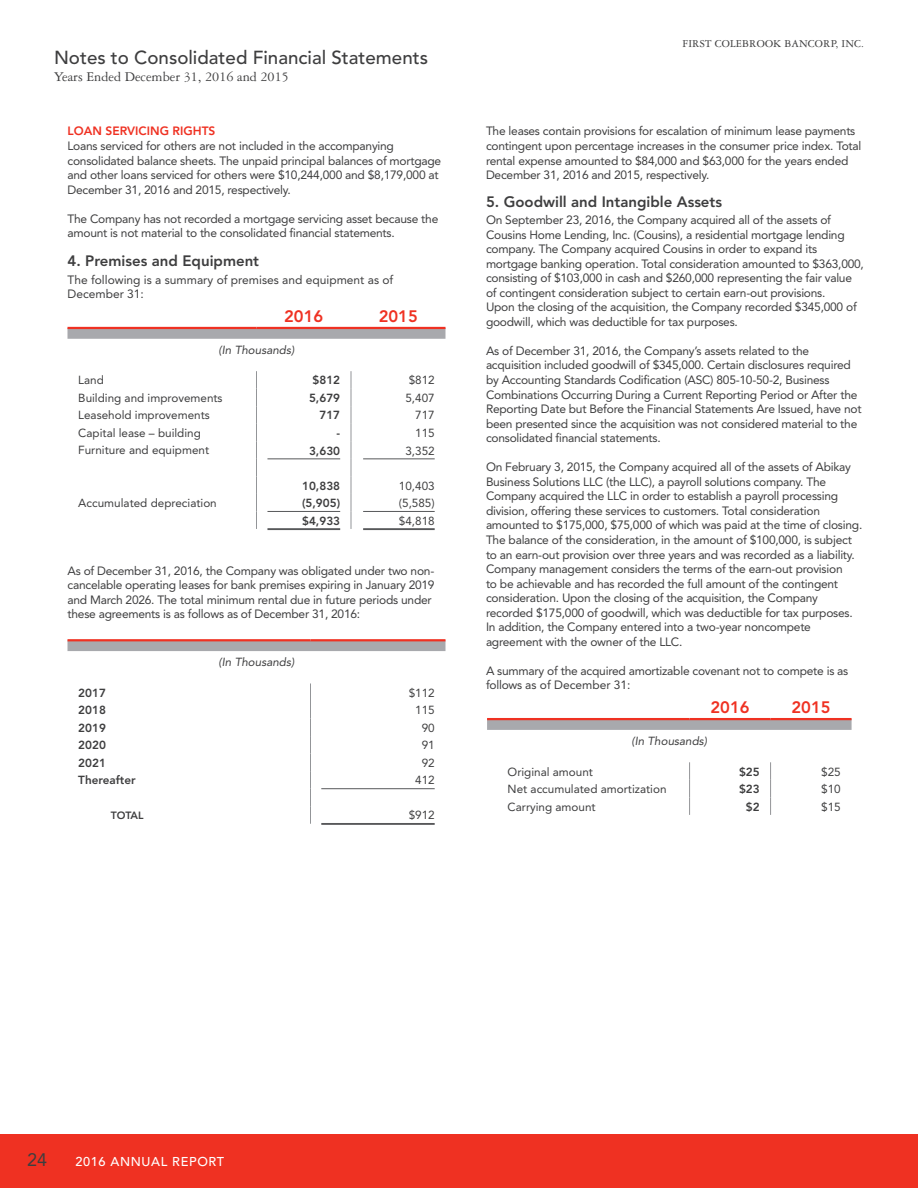
<style>
.page{position:relative;width:918px;height:1188px;background:#fff}
.page>*{position:absolute;margin:0;border:0;box-sizing:border-box;transform-origin:0 0}
.t1{font:500 18.75px "Avenir";color:#3e3e3f}
.t2{font:18px "Avenir";color:#3e3e3f}
.t3{font:800 16.5px "Avenir";color:#ef3122}
.t4{font:800 15px "Avenir";color:#3e3e3f}
.t5{font:14.25px "Garamond Three";color:#3e3e3f}
.t6{font:500 12.75px "Avenir";letter-spacing:.05em;color:#fff}
.t7{font:12px/14.5px "Avenir";letter-spacing:-.02em;color:#3e3e3f}
.t8{font:12px/14.5px "Avenir";color:#3e3e3f}
.t9{font:800 12px "Avenir";color:#ef3122}
.t10{font:11.7px "Avenir";color:#3e3e3f}
.t11{font:800 11.7px "Avenir";color:#3e3e3f}
.t12{font:italic 11.7px "Avenir";color:#3e3e3f}
.t13{font:11.25px "Garamond Three";letter-spacing:.01em;color:#3e3e3f}
.t14{font:800 10.5px "Avenir";color:#3e3e3f}
</style>
<div class="page">
<div style="left:0;top:1134px;width:918px;height:54px;background:#ef3122"></div>
<svg style="left:68px;top:329px;width:378px;height:10px"></svg>
<svg style="left:256px;top:371px;width:1px;height:158px"></svg>
<svg style="left:351px;top:371px;width:1px;height:158px"></svg>
<hr style="left:68px;top:327px;width:188px;height:2px;background:#ef3122">
<hr style="left:256px;top:327px;width:95px;height:2px;background:#ef3122">
<hr style="left:351px;top:327px;width:95px;height:2px;background:#ef3122">
<hr style="left:267px;top:458px;width:73px;height:1px;background:#57585a">
<hr style="left:363px;top:458px;width:72px;height:1px;background:#57585a">
<hr style="left:267px;top:511px;width:73px;height:1px;background:#57585a">
<hr style="left:363px;top:511px;width:72px;height:1px;background:#57585a">
<hr style="left:267px;top:528px;width:73px;height:2px;background:#57585a">
<hr style="left:363px;top:528px;width:72px;height:2px;background:#57585a">
<svg style="left:68px;top:641px;width:378px;height:10px"></svg>
<svg style="left:310px;top:683px;width:1px;height:141px"></svg>
<hr style="left:68px;top:639px;width:242px;height:2px;background:#ef3122">
<hr style="left:310px;top:639px;width:136px;height:2px;background:#ef3122">
<hr style="left:321px;top:788px;width:114px;height:1px;background:#57585a">
<hr style="left:321px;top:823px;width:114px;height:2px;background:#57585a">
<svg style="left:487px;top:720px;width:365px;height:10px"></svg>
<svg style="left:689px;top:762px;width:1px;height:53px"></svg>
<svg style="left:770px;top:762px;width:1px;height:53px"></svg>
<hr style="left:487px;top:718px;width:203px;height:2px;background:#ef3122">
<hr style="left:690px;top:718px;width:81px;height:2px;background:#ef3122">
<hr style="left:771px;top:718px;width:81px;height:2px;background:#ef3122">
<h1 class="t1" style="left:54px;top:47px;width:376px">Notes to Consolidated Financial Statements</h1>
<p class="t5" style="left:54px;top:69px;width:237px">Years Ended December 31, 2016 and 2015</p>
<p class="t9" style="left:68px;top:124px;width:150px">LOAN SERVICING RIGHTS</p>
<p class="t7" style="left:68px;top:139px;width:375px">Loans serviced for others are not included in the accompanying consolidated balance sheets. The unpaid principal balances of mortgage and other loans serviced for others were $10,244,000 and $8,179,000 at December 31, 2016 and 2015, respectively.</p>
<p class="t7" style="left:68px;top:211px;width:372px">The Company has not recorded a mortgage servicing asset because the amount is not material to the consolidated financial statements.</p>
<p class="t4" style="left:68px;top:252px;width:193px">4. Premises and Equipment</p>
<p class="t8" style="left:68px;top:272px;width:327px">The following is a summary of premises and equipment as of<br>December 31:</p>
<h3 class="t3" style="left:284px;top:306px;width:41px">2016</h3>
<h3 class="t3" style="left:379px;top:306px;width:41px">2015</h3>
<p class="t12" style="left:219px;top:343px;width:77px">(In Thousands)</p>
<p class="t10" style="left:78px;top:374px;width:27px">Land</p>
<p class="t11" style="left:312px;top:373px;width:29px">$812</p>
<p class="t10" style="left:409px;top:374px;width:28px">$812</p>
<p class="t10" style="left:78px;top:391px;width:146px">Building and improvements</p>
<p class="t11" style="left:309px;top:391px;width:33px">5,679</p>
<p class="t10" style="left:405px;top:391px;width:31px">5,407</p>
<p class="t10" style="left:78px;top:409px;width:133px">Leasehold improvements</p>
<p class="t11" style="left:319px;top:408px;width:22px">717</p>
<p class="t10" style="left:415px;top:409px;width:21px">717</p>
<p class="t10" style="left:78px;top:426px;width:124px">Capital lease – building</p>
<p class="t11" style="left:337px;top:426px;width:5px">-</p>
<p class="t10" style="left:415px;top:426px;width:21px">115</p>
<p class="t10" style="left:78px;top:444px;width:132px">Furniture and equipment</p>
<p class="t11" style="left:309px;top:444px;width:33px">3,630</p>
<p class="t10" style="left:405px;top:444px;width:31px">3,352</p>
<p class="t11" style="left:302px;top:479px;width:40px">10,838</p>
<p class="t10" style="left:399px;top:479px;width:37px">10,403</p>
<p class="t10" style="left:78px;top:496px;width:140px">Accumulated depreciation</p>
<p class="t11" style="left:302px;top:496px;width:40px">(5,905)</p>
<p class="t10" style="left:399px;top:496px;width:37px">(5,585)</p>
<p class="t11" style="left:302px;top:514px;width:40px">$4,933</p>
<p class="t10" style="left:399px;top:514px;width:37px">$4,818</p>
<p class="t7" style="left:68px;top:563px;width:369px">As of December 31, 2016, the Company was obligated under two non&shy;cancelable operating leases for bank premises expiring in January 2019 and March 2026. The total minimum rental due in future periods under these agreements is as follows as of December 31, 2016:</p>
<p class="t12" style="left:219px;top:655px;width:77px">(In Thousands)</p>
<p class="t11" style="left:78px;top:686px;width:29px">2017</p>
<p class="t10" style="left:409px;top:686px;width:28px">$112</p>
<p class="t11" style="left:78px;top:703px;width:29px">2018</p>
<p class="t10" style="left:415px;top:703px;width:21px">115</p>
<p class="t11" style="left:78px;top:721px;width:29px">2019</p>
<p class="t10" style="left:422px;top:721px;width:15px">90</p>
<p class="t11" style="left:78px;top:738px;width:29px">2020</p>
<p class="t10" style="left:422px;top:738px;width:15px">91</p>
<p class="t11" style="left:78px;top:756px;width:29px">2021</p>
<p class="t10" style="left:422px;top:756px;width:15px">92</p>
<p class="t11" style="left:78px;top:773px;width:59px">Thereafter</p>
<p class="t10" style="left:415px;top:774px;width:21px">412</p>
<p class="t14" style="left:111px;top:809px;width:34px">TOTAL</p>
<p class="t10" style="left:409px;top:809px;width:28px">$912</p>
<p class="t13" style="left:683px;top:38px;width:183px">FIRST COLEBROOK BANCORP, INC.</p>
<p class="t7" style="left:486px;top:124px;width:377px">The leases contain provisions for escalation of minimum lease payments contingent upon percentage increases in the consumer price index. Total rental expense amounted to $84,000 and $63,000 for the years ended December 31, 2016 and 2015, respectively.</p>
<p class="t4" style="left:486px;top:193px;width:238px">5. Goodwill and Intangible Assets</p>
<p class="t7" style="left:486px;top:213px;width:380px">On September 23, 2016, the Company acquired all of the assets of Cousins Home Lending, Inc. (Cousins), a residential mortgage lending company. The Company acquired Cousins in order to expand its mortgage banking operation. Total consideration amounted to $363,000, consisting of $103,000 in cash and $260,000 representing the fair value of contingent consideration subject to certain earn-out provisions.<br>Upon the closing of the acquisition, the Company recorded $345,000 of goodwill, which was deductible for tax purposes.</p>
<p class="t7" style="left:486px;top:343px;width:377px">As of December 31, 2016, the Company’s assets related to the acquisition included goodwill of $345,000. Certain disclosures required by Accounting Standards Codification (ASC) 805-10-50-2, Business Combinations Occurring During a Current Reporting Period or After the Reporting Date but Before the Financial Statements Are Issued, have not been presented since the acquisition was not considered material to the consolidated financial statements.</p>
<p class="t7" style="left:486px;top:460px;width:378px">On February 3, 2015, the Company acquired all of the assets of Abikay Business Solutions LLC (the LLC), a payroll solutions company. The Company acquired the LLC in order to establish a payroll processing division, offering these services to customers. Total consideration amounted to $175,000, $75,000 of which was paid at the time of closing.<br>The balance of the consideration, in the amount of $100,000, is subject to an earn-out provision over three years and was recorded as a liability.<br>Company management considers the terms of the earn-out provision<br>to be achievable and has recorded the full amount of the contingent consideration. Upon the closing of the acquisition, the Company recorded $175,000 of goodwill, which was deductible for tax purposes.<br>In addition, the Company entered into a two-year noncompete agreement with the owner of the LLC.</p>
<p class="t7" style="left:486px;top:663px;width:364px">A summary of the acquired amortizable covenant not to compete is as follows as of December 31:</p>
<h3 class="t3" style="left:711px;top:698px;width:41px">2016</h3>
<h3 class="t3" style="left:792px;top:698px;width:41px">2015</h3>
<p class="t12" style="left:631px;top:734px;width:77px">(In Thousands)</p>
<p class="t10" style="left:508px;top:765px;width:87px">Original amount</p>
<p class="t11" style="left:739px;top:765px;width:22px">$25</p>
<p class="t10" style="left:821px;top:765px;width:21px">$25</p>
<p class="t10" style="left:508px;top:782px;width:160px">Net accumulated amortization</p>
<p class="t11" style="left:739px;top:782px;width:22px">$23</p>
<p class="t10" style="left:821px;top:782px;width:21px">$10</p>
<p class="t10" style="left:508px;top:800px;width:90px">Carrying amount</p>
<p class="t11" style="left:746px;top:800px;width:15px">$2</p>
<p class="t10" style="left:821px;top:800px;width:21px">$15</p>
<h2 class="t2" style="left:27px;top:1149px;width:22px">24</h2>
<p class="t6" style="left:75px;top:1154px;width:150px">2016 ANNUAL REPORT</p>
</div>
